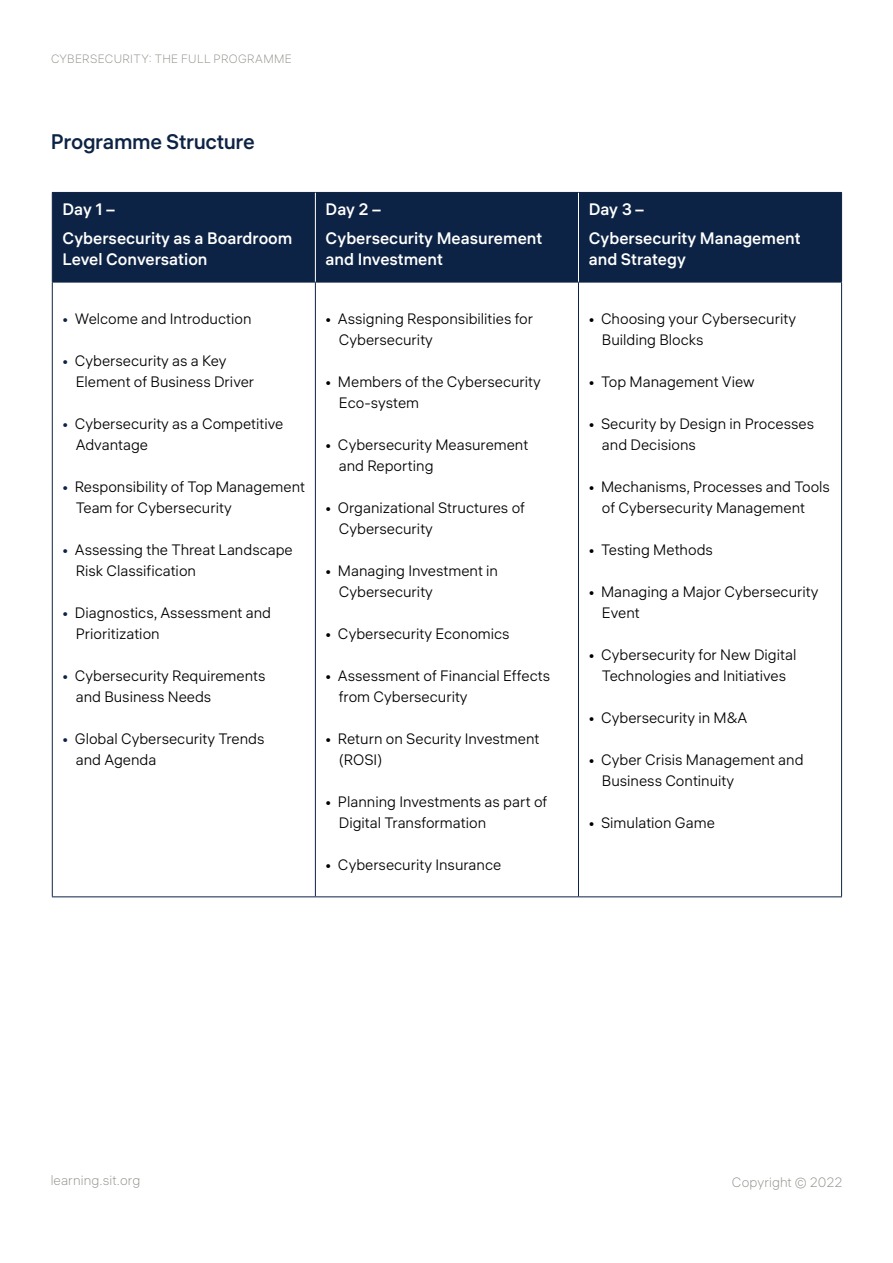
<style>
.page{position:relative;width:893px;height:1263px;background:#fff}
.page>*{position:absolute;margin:0;border:0;box-sizing:border-box;transform-origin:0 0}
.t1{font:500 21px "ALS Hauss";letter-spacing:-.02em;color:#0d2345}
.t2{font:500 16.5px/29.5px "ALS Hauss";color:#fff}
.t3{font:15px/21px "ALS Hauss";color:#000}
.t4{font:300 13.5px "ALS Hauss";letter-spacing:.01em;color:#8f8e87}
.t5{font:300 12px "ALS Hauss";letter-spacing:.03em;color:#8f8e87}
.s1{color:#0d2345}
</style>
<div class="page">
<div style="left:53px;top:193px;width:788px;height:89px;background:#0d2345"></div>
<hr style="left:52px;top:192px;width:263px;height:1px;background:#0d2345">
<hr style="left:52px;top:193px;width:1px;height:89px;background:#0d2345">
<hr style="left:315px;top:192px;width:263px;height:1px;background:#0d2345">
<hr style="left:578px;top:192px;width:264px;height:1px;background:#0d2345">
<hr style="left:841px;top:193px;width:1px;height:89px;background:#0d2345">
<hr style="left:52px;top:282px;width:263px;height:1px;background:#0d2345">
<hr style="left:52px;top:282px;width:1px;height:614px;background:#0d2345">
<hr style="left:315px;top:282px;width:263px;height:1px;background:#0d2345">
<hr style="left:315px;top:282px;width:1px;height:614px;background:#0d2345">
<hr style="left:578px;top:282px;width:264px;height:1px;background:#0d2345">
<hr style="left:578px;top:282px;width:1px;height:614px;background:#0d2345">
<hr style="left:841px;top:282px;width:1px;height:614px;background:#0d2345">
<hr style="left:52px;top:896px;width:263px;height:1px;background:#0d2345">
<hr style="left:315px;top:896px;width:263px;height:1px;background:#0d2345">
<hr style="left:578px;top:896px;width:264px;height:1px;background:#0d2345">
<hr style="left:315px;top:193px;width:1px;height:89px;background:#fff">
<hr style="left:578px;top:193px;width:1px;height:89px;background:#fff">
<p class="t5" style="left:51px;top:51px;width:242px">CYBERSECURITY: THE FULL PROGRAMME</p>
<h1 class="t1" style="left:51px;top:129px;width:205px">Programme Structure</h1>
<p class="t2" style="left:63px;top:194px;width:231px">Day 1 –<br>Cybersecurity as a Boardroom</p>
<p class="t2" style="left:63px;top:245px;width:146px">Level Conversation</p>
<p class="t3" style="left:63px;top:308px;width:191px"><span class="s1">•</span> Welcome and Introduction</p>
<p class="t3" style="left:76px;top:350px;width:180px;text-indent:-13px"><span class="s1">•</span> Cybersecurity as a Key<br>Element of Business Driver</p>
<p class="t3" style="left:76px;top:413px;width:209px;text-indent:-13px"><span class="s1">•</span> Cybersecurity as a Competitive<br>Advantage</p>
<p class="t3" style="left:76px;top:476px;width:231px;text-indent:-13px"><span class="s1">•</span> Responsibility of Top Management<br>Team for Cybersecurity</p>
<p class="t3" style="left:76px;top:539px;width:219px;text-indent:-13px"><span class="s1">•</span> Assessing the Threat Landscape<br>Risk Classification</p>
<p class="t3" style="left:76px;top:602px;width:197px;text-indent:-13px"><span class="s1">•</span> Diagnostics, Assessment and<br>Prioritization</p>
<p class="t3" style="left:76px;top:665px;width:191px;text-indent:-13px"><span class="s1">•</span> Cybersecurity Requirements and Business Needs</p>
<p class="t3" style="left:76px;top:728px;width:190px;text-indent:-13px"><span class="s1">•</span> Global Cybersecurity Trends and Agenda</p>
<p class="t2" style="left:326px;top:194px;width:218px">Day 2 –<br>Cybersecurity Measurement</p>
<p class="t2" style="left:326px;top:245px;width:119px">and Investment</p>
<p class="t3" style="left:339px;top:308px;width:196px;text-indent:-13px">• Assigning Responsibilities for<br>Cybersecurity</p>
<p class="t3" style="left:339px;top:371px;width:204px;text-indent:-13px">• Members of the Cybersecurity<br>Eco-system</p>
<p class="t3" style="left:339px;top:434px;width:191px;text-indent:-13px">• Cybersecurity Measurement and Reporting</p>
<p class="t3" style="left:339px;top:497px;width:188px;text-indent:-13px">• Organizational Structures of<br>Cybersecurity</p>
<p class="t3" style="left:339px;top:560px;width:161px;text-indent:-13px">• Managing Investment in<br>Cybersecurity</p>
<p class="t3" style="left:326px;top:623px;width:186px">• Cybersecurity Economics</p>
<p class="t3" style="left:339px;top:665px;width:213px;text-indent:-13px">• Assessment of Financial Effects from Cybersecurity</p>
<p class="t3" style="left:339px;top:728px;width:202px;text-indent:-13px">• Return on Security Investment (ROSI)</p>
<p class="t3" style="left:339px;top:791px;width:210px;text-indent:-13px">• Planning Investments as part of<br>Digital Transformation</p>
<p class="t3" style="left:326px;top:854px;width:177px">• Cybersecurity Insurance</p>
<p class="t2" style="left:589px;top:194px;width:213px">Day 3 –<br>Cybersecurity Management</p>
<p class="t2" style="left:589px;top:245px;width:99px">and Strategy</p>
<p class="t3" style="left:602px;top:308px;width:196px;text-indent:-13px">• Choosing your Cybersecurity<br>Building Blocks</p>
<p class="t3" style="left:589px;top:371px;width:168px">• Top Management View</p>
<p class="t3" style="left:602px;top:413px;width:214px;text-indent:-13px">• Security by Design in Processes and Decisions</p>
<p class="t3" style="left:602px;top:476px;width:230px;text-indent:-13px">• Mechanisms, Processes and Tools of Cybersecurity Management</p>
<p class="t3" style="left:589px;top:539px;width:126px">• Testing Methods</p>
<p class="t3" style="left:602px;top:581px;width:218px;text-indent:-13px">• Managing a Major Cybersecurity<br>Event</p>
<p class="t3" style="left:589px;top:644px;width:209px;text-align:center">• Cybersecurity for New Digital<br>Technologies and Initiatives</p>
<p class="t3" style="left:589px;top:707px;width:160px">• Cybersecurity in M&amp;A</p>
<p class="t3" style="left:602px;top:749px;width:203px;text-indent:-13px">• Cyber Crisis Management and<br>Business Continuity</p>
<p class="t3" style="left:589px;top:812px;width:128px">• Simulation Game</p>
<p class="t4" style="left:51px;top:1172px;width:91px">learning.sit.org</p>
<p class="t4" style="left:732px;top:1174px;width:112px">Copyright © 2022</p>
</div>
